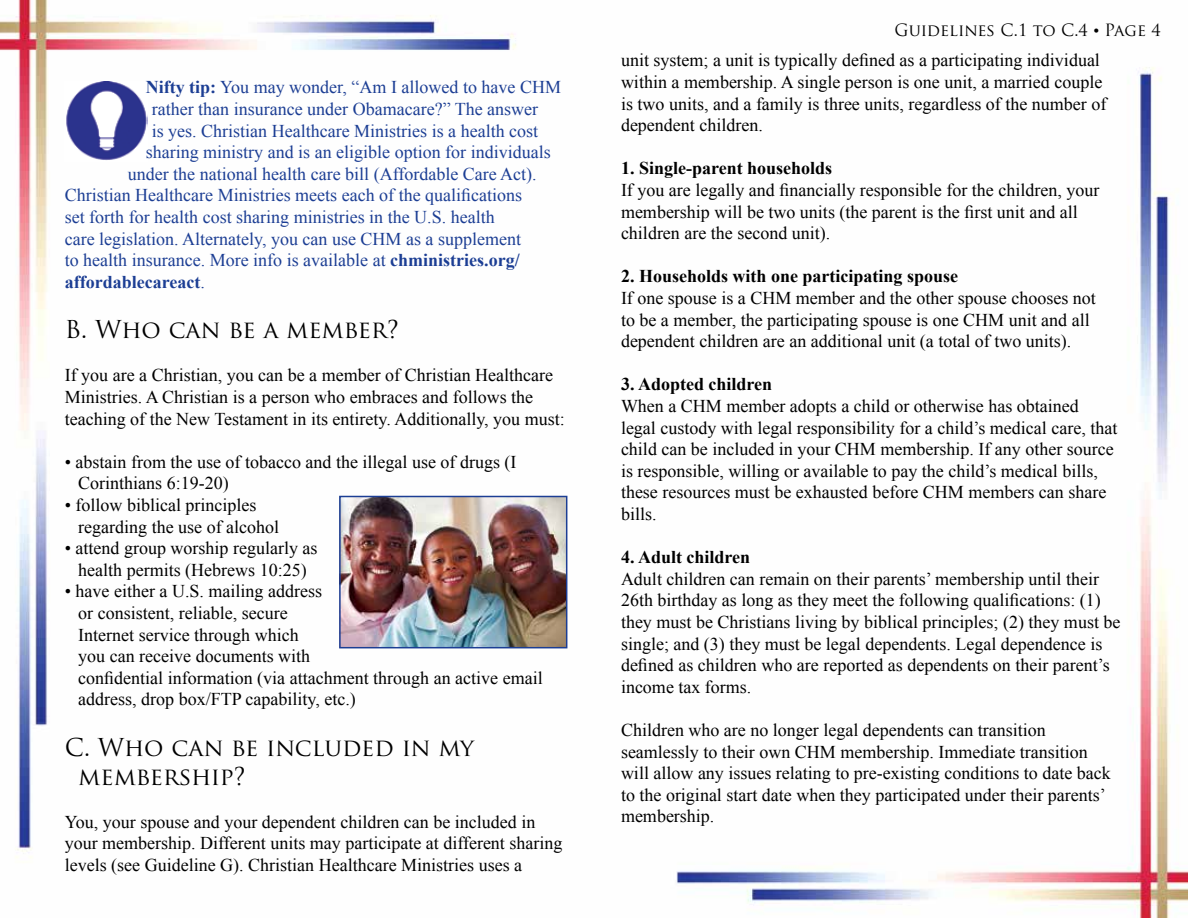
<style>
.page{position:relative;width:1188px;height:918px;background:#fff}
.page>*{position:absolute;margin:0;border:0;box-sizing:border-box;transform-origin:0 0}
.t1{font:24px/28.8px "Trajan Pro";color:#000}
.t2{font:18px/21.6px "Times New Roman";color:#000}
.t3{font:18px "Times New Roman";color:#1c3e94}
.t4{font:700 18px "Times New Roman";color:#000}
.t5{font:700 18px "Times New Roman";color:#1c3e94}
.t6{font:16.5px "Trajan Pro";color:#000}
.s1{font-weight:700}
.s2{font-weight:400}
.s3{font-family:"Times New Roman"}
</style>
<div class="page">
<img style="left:0;top:0;width:1188px;height:918px">
<img style="left:342px;top:499px;width:222px;height:146px">
<div style="left:339px;top:496px;width:228px;height:152px;border:2px solid #1c3e94"></div>
<img style="left:65px;top:81px;width:82px;height:81px">
<p class="t3" style="left:146px;top:75px;width:417px"><span class="s1">Nifty tip:</span> You may wonder, “Am I allowed to have CHM</p>
<p class="t3" style="left:152px;top:97px;width:388px">rather than insurance under Obamacare?” The answer</p>
<p class="t3" style="left:152px;top:119px;width:388px">is yes. Christian Healthcare Ministries is a health cost</p>
<p class="t3" style="left:146px;top:140px;width:407px">sharing ministry and is an eligible option for individuals</p>
<p class="t3" style="left:128px;top:162px;width:411px">under the national health care bill (Affordable Care Act).</p>
<p class="t3" style="left:65px;top:183px;width:459px">Christian Healthcare Ministries meets each of the qualifications</p>
<p class="t3" style="left:65px;top:205px;width:431px">set forth for health cost sharing ministries in the U.S. health</p>
<p class="t3" style="left:65px;top:227px;width:458px">care legislation. Alternately, you can use CHM as a supplement</p>
<p class="t3" style="left:65px;top:248px;width:456px">to health insurance. More info is available at <span class="s1">chministries.org/</span></p>
<p class="t5" style="left:65px;top:269px;width:142px">affordablecareact<span class="s2">.</span></p>
<h1 class="t1" style="left:65px;top:315px;width:336px">B. Who can be a member?</h1>
<p class="t2" style="left:65px;top:364px;width:501px">If you are a Christian, you can be a member of Christian Healthcare<br>Ministries. A Christian is a person who embraces and follows the teaching of the New Testament in its entirety. Additionally, you must:</p>
<p class="t2" style="left:78px;top:451px;width:440px;text-indent:-14px">• abstain from the use of tobacco and the illegal use of drugs (I<br>Corinthians 6:19-20)</p>
<p class="t2" style="left:78px;top:494px;width:202px;text-indent:-14px">• follow biblical principles regarding the use of alcohol</p>
<p class="t2" style="left:65px;top:537px;width:254px;text-align:center">• attend group worship regularly as health permits (Hebrews 10:25)</p>
<p class="t2" style="left:78px;top:580px;width:466px;text-indent:-14px">• have either a U.S. mailing address<br>or consistent, reliable, secure<br>Internet service through which<br>you can receive documents with<br>confidential information (via attachment through an active email address, drop box/FTP capability, etc.)</p>
<h1 class="t1" style="left:78px;top:733px;width:397px;text-indent:-13px">C. Who can be included in my membership?</h1>
<p class="t2" style="left:65px;top:811px;width:499px">You, your spouse and your dependent children can be included in your membership. Different units may participate at different sharing levels (see Guideline G). Christian Healthcare Ministries uses a</p>
<p class="t6" style="left:895px;top:19px;width:268px">Guidelines C.1 to C.4 <span class="s3">•</span> Page 4</p>
<p class="t2" style="left:621px;top:49px;width:487px">unit system; a unit is typically defined as a participating individual within a membership. A single person is one unit, a married couple is two units, and a family is three units, regardless of the number of dependent children.</p>
<p class="t4" style="left:621px;top:156px;width:213px">1. Single-parent households</p>
<p class="t2" style="left:621px;top:179px;width:480px">If you are legally and financially responsible for the children, your membership will be two units (the parent is the first unit and all children are the second unit).</p>
<p class="t4" style="left:621px;top:264px;width:339px">2. Households with one participating spouse</p>
<p class="t2" style="left:621px;top:287px;width:476px">If one spouse is a CHM member and the other spouse chooses not to be a member, the participating spouse is one CHM unit and all dependent children are an additional unit (a total of two units).</p>
<p class="t4" style="left:621px;top:372px;width:153px">3. Adopted children</p>
<p class="t2" style="left:621px;top:395px;width:498px">When a CHM member adopts a child or otherwise has obtained legal custody with legal responsibility for a child’s medical care, that child can be included in your CHM membership. If any other source is responsible, willing or available to pay the child’s medical bills, these resources must be exhausted before CHM members can share bills.</p>
<p class="t4" style="left:621px;top:545px;width:131px">4. Adult children</p>
<p class="t2" style="left:621px;top:568px;width:501px">Adult children can remain on their parents’ membership until their 26th birthday as long as they meet the following qualifications: (1) they must be Christians living by biblical principles; (2) they must be single; and (3) they must be legal dependents. Legal dependence is defined as children who are reported as dependents on their parent’s income tax forms.</p>
<p class="t2" style="left:621px;top:719px;width:491px">Children who are no longer legal dependents can transition seamlessly to their own CHM membership. Immediate transition will allow any issues relating to pre-existing conditions to date back to the original start date when they participated under their parents’ membership.</p>
</div>
